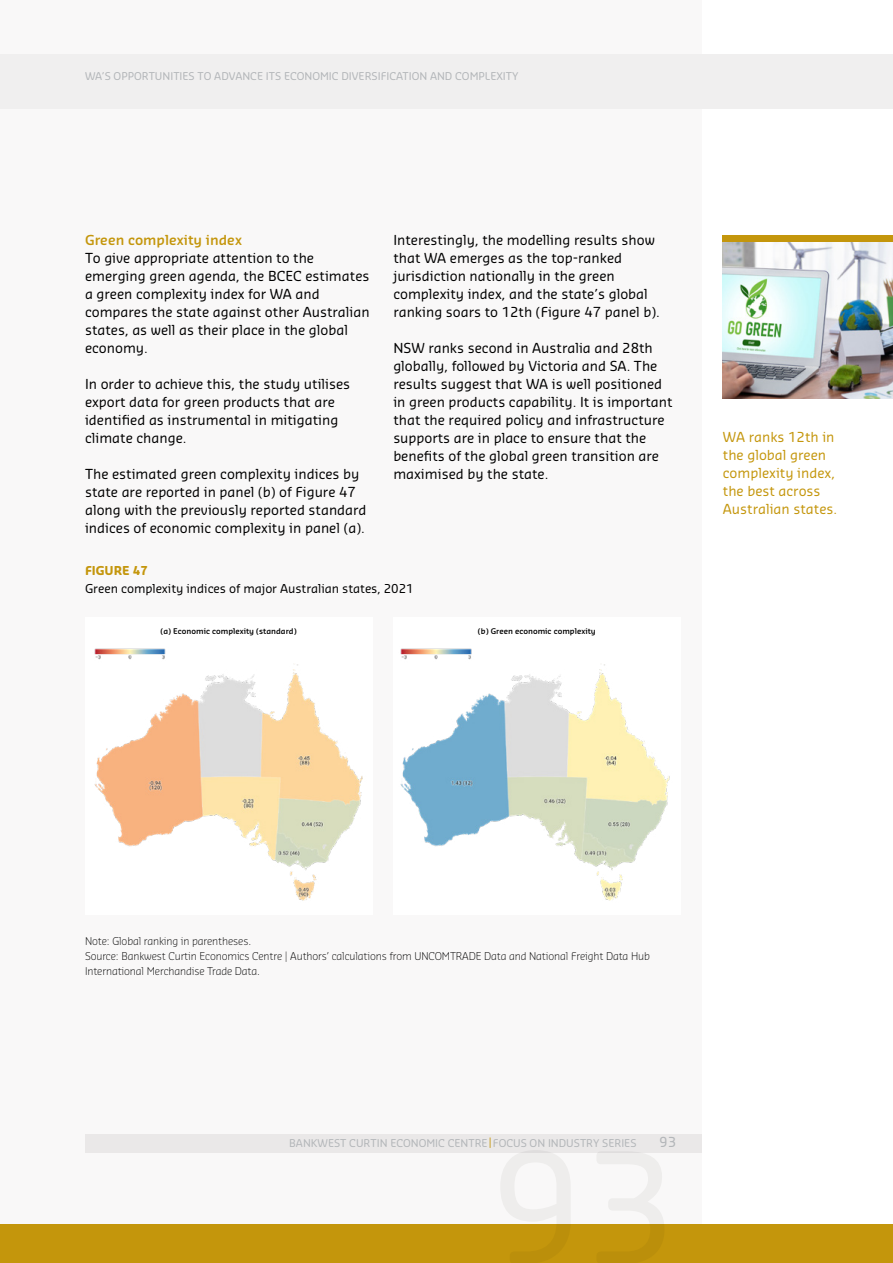
<style>
.page{position:relative;width:893px;height:1263px;background:#fff}
.page>*{position:absolute;margin:0;border:0;box-sizing:border-box;transform-origin:0 0}
.t1{font:13.5px/18px "Sansa Soft Pro";color:#000}
.t2{font:13.5px/18px "Sansa Soft Pro";color:#c4960c}
.t3{font:600 13.5px "Sansa Soft Pro";color:#c4960c}
.t4{font:13.5px "Sansa Soft Pro";color:#b3b6b9}
.t5{font:12px "Sansa Soft Pro";letter-spacing:-.005em;color:#000}
.t6{font:700 12px "Sansa Soft Pro";color:#c4960c}
.t7{font:300 10.5px/15px "Sansa Soft Pro";letter-spacing:-.01em;color:#000}
.t8{font:10.5px "Sansa Soft Pro";color:#b3b6b9}
.t9{font:600 7.65px "Sansa Soft Pro";color:#000}
.s1{color:#c4960c}
</style>
<div class="page">
<div style="left:0;top:0;width:702px;height:1224px;background:#f9f8f8"></div>
<div style="left:0;top:54px;width:893px;height:54px;background:#f0efef"></div>
<div style="left:0;top:1224px;width:893px;height:39px;background:#c4960c"></div>
<div style="left:85px;top:1134px;width:617px;height:18px;background:#eae8e8"></div>
<img style="left:723px;top:242px;width:170px;height:156px">
<div style="left:723px;top:235px;width:170px;height:7px;background:#c4960c"></div>
<div style="left:85px;top:618px;width:287px;height:297px;background:#fff"></div>
<img style="left:94px;top:648px;width:269px;height:253px">
<div style="left:393px;top:618px;width:287px;height:297px;background:#fff"></div>
<img style="left:400px;top:648px;width:270px;height:253px">
<p class="t8" style="left:85px;top:69px;width:435px">WA’S OPPORTUNITIES TO ADVANCE ITS ECONOMIC DIVERSIFICATION AND COMPLEXITY</p>
<p class="t3" style="left:85px;top:231px;width:158px">Green complexity index</p>
<p class="t1" style="left:85px;top:248px;width:286px">To give appropriate attention to the emerging green agenda, the BCEC estimates a green complexity index for WA and compares the state against other Australian states, as well as their place in the global economy.</p>
<p class="t1" style="left:85px;top:374px;width:267px">In order to achieve this, the study utilises export data for green products that are identified as instrumental in mitigating climate change.</p>
<p class="t1" style="left:85px;top:464px;width:283px">The estimated green complexity indices by state are reported in panel (b) of Figure 47 along with the previously reported standard indices of economic complexity in panel (a).</p>
<p class="t1" style="left:393px;top:230px;width:268px">Interestingly, the modelling results show that WA emerges as the top-ranked jurisdiction nationally in the green complexity index, and the state’s global ranking soars to 12th (Figure 47 panel b).</p>
<p class="t1" style="left:393px;top:338px;width:281px">NSW ranks second in Australia and 28th globally, followed by Victoria and SA. The results suggest that WA is well positioned in green products capability. It is important that the required policy and infrastructure supports are in place to ensure that the benefits of the global green transition are maximised by the state.</p>
<p class="t6" style="left:85px;top:563px;width:64px">FIGURE 47</p>
<p class="t5" style="left:85px;top:581px;width:330px">Green complexity indices of major Australian states, 2021</p>
<p class="t9" style="left:160px;top:626px;width:138px">(a) Economic complexity (standard)</p>
<p class="t9" style="left:478px;top:626px;width:119px">(b) Green economic complexity</p>
<p class="t2" style="left:723px;top:428px;width:116px">WA ranks 12th in the global green complexity index, the best across<br>Australian states.</p>
<p class="t7" style="left:85px;top:933px;width:566px">Note: Global ranking in parentheses.<br>Source: Bankwest Curtin Economics Centre | Authors’ calculations from UNCOMTRADE Data and National Freight Data Hub<br>International Merchandise Trade Data.</p>
<p class="t8" style="left:289px;top:1136px;width:349px">BANKWEST CURTIN ECONOMIC CENTRE <span class="s1">|</span> FOCUS ON INDUSTRY SERIES</p>
<p class="t4" style="left:659px;top:1133px;width:18px">93</p>
</div>
